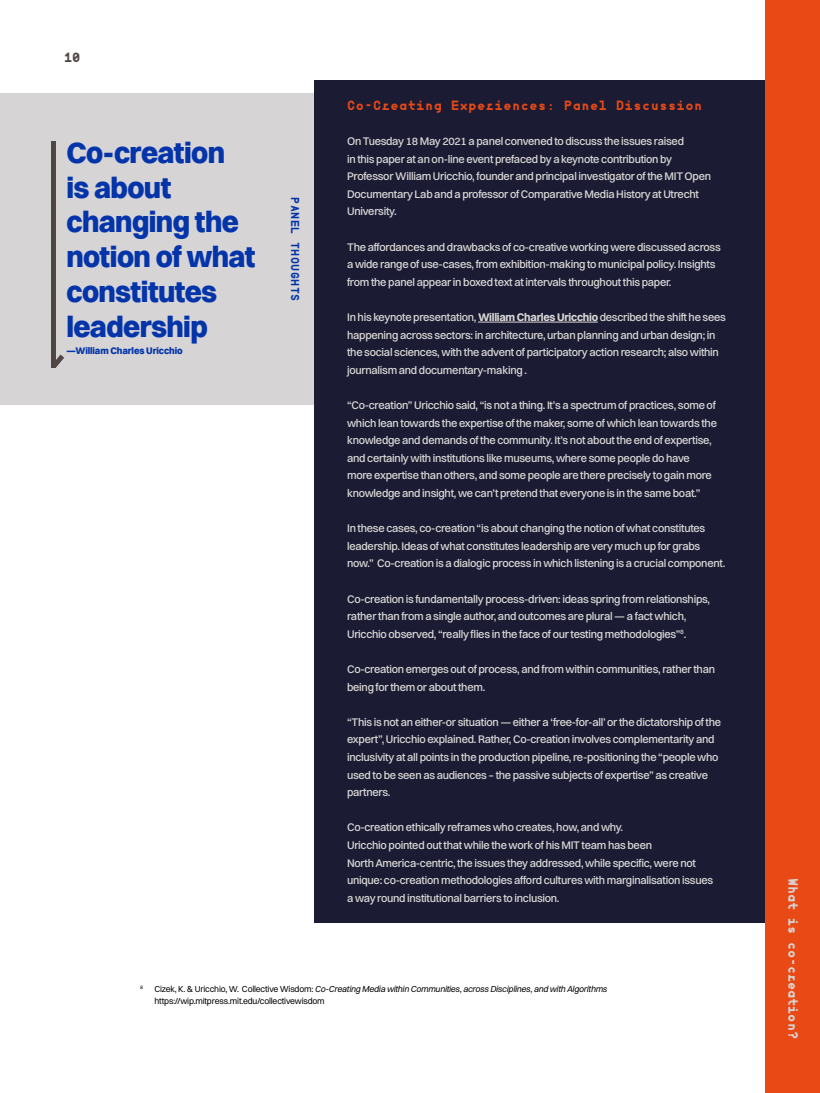
<style>
.page{position:relative;width:820px;height:1093px;background:#fff}
.page>*{position:absolute;margin:0;border:0;box-sizing:border-box;transform-origin:0 0}
.t1{font:800 29.6px/34.8px "Switzer";letter-spacing:-.02em;color:#0434aa}
.t2{font:500 11.2px/17.6px "Switzer";letter-spacing:-.025em;color:#d9d8d6}
.t3{font:900 11.2px "Minimal Mono";letter-spacing:.04em;color:#e84915}
.t4{font:900 11.2px "Minimal Mono";letter-spacing:-.02em;color:#d6d4d5}
.t5{font:900 11.2px "Minimal Mono";color:#504643}
.t6{font:800 9.6px "Switzer";letter-spacing:-.01em;color:#0434aa}
.t7{font:900 9.6px "Minimal Mono";letter-spacing:.04em;color:#0434aa}
.t8{font:8.8px/12px "Switzer";letter-spacing:-.025em;color:#000}
.t9{font:5.12px "Switzer";color:#000}
.s1{font-weight:700}
.s2{font-style:italic}
</style>
<div class="page">
<div style="left:0;top:93px;width:647px;height:312px;background:#d6d4d5"></div>
<div style="left:314px;top:80px;width:467px;height:843px;background:#1b1b34"></div>
<hr style="left:478px;top:322px;width:119px;height:1px;background:#d9d8d6">
<div style="left:765px;top:0;width:54px;height:1093px;background:#e84915"></div>
<div style="left:51px;top:141px;width:5px;height:227px;background:#504643"></div>
<svg style="left:56px;top:355px;width:8px;height:13px"></svg>
<p class="t5" style="left:64px;top:54px;width:18px">10</p>
<h1 class="t1" style="left:66px;top:135px;width:190px">Co-creation<br>is about changing the notion of what constitutes leadership</h1>
<p class="t6" style="left:66px;top:345px;width:118px">—William Charles Uricchio</p>
<p class="t7" style="left:298px;top:197px;width:105px;rotate:90deg">PANEL THOUGHTS</p>
<p class="t3" style="left:347px;top:101px;width:357px">Co-Creating Experiences: Panel Discussion</p>
<p class="t2" style="left:347px;top:132px;width:365px">On Tuesday 18 May 2021 a panel convened to discuss the issues raised<br>in this paper at an on-line event prefaced by a keynote contribution by Professor William Uricchio, founder and principal investigator of the MIT Open Documentary Lab and a professor of Comparative Media History at Utrecht University.</p>
<p class="t2" style="left:347px;top:238px;width:375px">The affordances and drawbacks of co-creative working were discussed across a wide range of use-cases, from exhibition-making to municipal policy. Insights from the panel appear in boxed text at intervals throughout this paper.</p>
<p class="t2" style="left:347px;top:308px;width:380px">In his keynote presentation, <span class="s1">William Charles Uricchio</span> described the shift he sees happening across sectors: in architecture, urban planning and urban design; in the social sciences, with the advent of participatory action research; also within journalism and documentary-making .</p>
<p class="t2" style="left:347px;top:396px;width:371px">“Co-creation” Uricchio said, “is not a thing. It’s a spectrum of practices, some of which lean towards the expertise of the maker, some of which lean towards the knowledge and demands of the community. It’s not about the end of expertise, and certainly with institutions like museums, where some people do have more expertise than others, and some people are there precisely to gain more knowledge and insight, we can’t pretend that everyone is in the same boat.”</p>
<p class="t2" style="left:347px;top:519px;width:379px">In these cases, co-creation “is about changing the notion of what constitutes leadership. Ideas of what constitutes leadership are very much up for grabs now.” Co-creation is a dialogic process in which listening is a crucial component.</p>
<p class="t2" style="left:347px;top:590px;width:364px">Co-creation is fundamentally process-driven: ideas spring from relationships, rather than from a single author, and outcomes are plural — a fact which,<br>Uricchio observed, “really flies in the face of our testing methodologies”<sup>8</sup>.</p>
<p class="t2" style="left:347px;top:660px;width:369px">Co-creation emerges out of process, and from within communities, rather than being for them or about them.</p>
<p class="t2" style="left:347px;top:713px;width:375px">“This is not an either-or situation — either a ‘free-for-all’ or the dictatorship of the expert”, Uricchio explained. Rather, Co-creation involves complementarity and inclusivity at all points in the production pipeline, re-positioning the “people who used to be seen as audiences – the passive subjects of expertise” as creative partners.</p>
<p class="t2" style="left:347px;top:818px;width:367px">Co-creation ethically reframes who creates, how, and why.<br>Uricchio pointed out that while the work of his MIT team has been<br>North America-centric, the issues they addressed, while specific, were not unique: co-creation methodologies afford cultures with marginalisation issues a way round institutional barriers to inclusion.</p>
<p class="t9" style="left:140px;top:984px;width:4px">8</p>
<p class="t8" style="left:154px;top:982px;width:454px">Cizek, K. &amp; Uricchio, W. Collective Wisdom: <span class="s2">Co-Creating Media within Communities, across Disciplines, and with Algorithms </span>https://wip.mitpress.mit.edu/collectivewisdom</p>
<p class="t4" style="left:796px;top:878px;width:162px;rotate:90deg">What is co-creation?</p>
</div>
